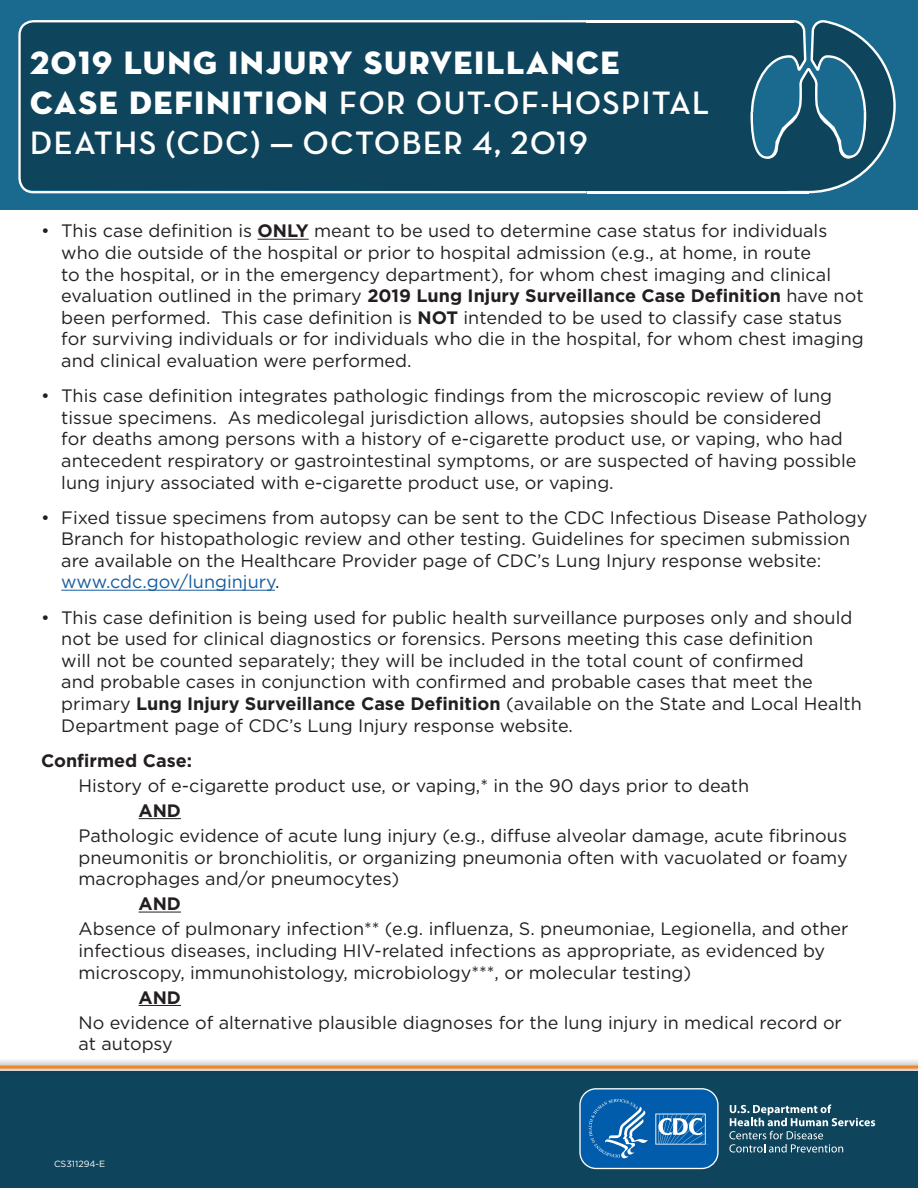
<style>
.page{position:relative;width:918px;height:1188px;background:#fff}
.page>*{position:absolute;margin:0;border:0;box-sizing:border-box;transform-origin:0 0}
.t1{font:700 33px/39.6px "Neutraface Display";letter-spacing:.05em;color:#fff}
.t2{font:18px/21.6px "Gotham";color:#231f20}
.t3{font:700 18px "Gotham";color:#231f20}
.t4{font:9px "Gotham";color:#fff}
.s1{font-family:"Neutraface Display Titling";font-weight:400}
.s2{font-weight:700}
.s3{color:#175d9e}
</style>
<div class="page">
<div style="left:0;top:1071px;width:918px;height:117px;background:#0f455c"></div>
<div style="left:0;top:1058px;width:918px;height:18px;background:#231f20;opacity:.75"></div>
<hr style="left:0;top:1066px;width:918px;height:3px;background:#f58520">
<svg style="left:729px;top:1104px;width:146px;height:49px"></svg>
<svg style="left:579px;top:1088px;width:140px;height:82px;background:#2773b4"></svg>
<div style="left:1px;top:0;width:917px;height:209px;background:#1a6a90"></div>
<div style="left:589px;top:23px;width:160px;height:168px;background:#0f455c"></div>
<hr style="left:587px;top:191px;width:221px;height:2px;background:#fff">
<hr style="left:587px;top:20px;width:207px;height:3px;background:#fff">
<div style="left:18px;top:20px;width:571px;height:174px;background:#0f455c"></div>
<svg style="left:749px;top:20px;width:147px;height:173px"></svg>
<hr style="left:258px;top:239px;width:51px;height:1px;background:#231f20">
<hr style="left:61px;top:590px;width:214px;height:1px;background:#175d9e">
<hr style="left:139px;top:818px;width:42px;height:1px;background:#231f20">
<hr style="left:139px;top:912px;width:42px;height:1px;background:#231f20">
<hr style="left:139px;top:1005px;width:42px;height:1px;background:#231f20">
<h1 class="t1" style="left:30px;top:44px;width:681px"><span class="s1">2019 LUNG INJURY SURVEILLANCE<br>CASE DEFINITION</span> FOR OUT-OF-HOSPITAL<br>DEATHS (CDC) — OCTOBER 4, 2019</h1>
<p class="t2" style="left:61px;top:220px;width:804px;text-indent:-20px">• This case definition is <span class="s2">ONLY</span> meant to be used to determine case status for individuals who die outside of the hospital or prior to hospital admission (e.g., at home, in route<br>to the hospital, or in the emergency department), for whom chest imaging and clinical evaluation outlined in the primary <span class="s2">2019 Lung Injury Surveillance Case Definition</span> have not been performed. This case definition is <span class="s2">NOT</span> intended to be used to classify case status for surviving individuals or for individuals who die in the hospital, for whom chest imaging and clinical evaluation were performed.</p>
<p class="t2" style="left:61px;top:385px;width:797px;text-indent:-20px">• This case definition integrates pathologic findings from the microscopic review of lung tissue specimens. As medicolegal jurisdiction allows, autopsies should be considered<br>for deaths among persons with a history of e-cigarette product use, or vaping, who had antecedent respiratory or gastrointestinal symptoms, or are suspected of having possible lung injury associated with e-cigarette product use, or vaping.</p>
<p class="t2" style="left:61px;top:506px;width:808px;text-indent:-20px">• Fixed tissue specimens from autopsy can be sent to the CDC Infectious Disease Pathology Branch for histopathologic review and other testing. Guidelines for specimen submission are available on the Healthcare Provider page of CDC’s Lung Injury response website: <span class="s3">www.cdc.gov/lunginjury</span>.</p>
<p class="t2" style="left:61px;top:606px;width:802px;text-indent:-20px">• This case definition is being used for public health surveillance purposes only and should not be used for clinical diagnostics or forensics. Persons meeting this case definition<br>will not be counted separately; they will be included in the total count of confirmed<br>and probable cases in conjunction with confirmed and probable cases that meet the primary <span class="s2">Lung Injury Surveillance Case Definition</span> (available on the State and Local Health Department page of CDC’s Lung Injury response website.</p>
<h2 class="t3" style="left:41px;top:748px;width:153px">Confirmed Case:</h2>
<p class="t2" style="left:79px;top:774px;width:672px">History of e-cigarette product use, or vaping,* in the 90 days prior to death</p>
<p class="t3" style="left:139px;top:799px;width:44px">AND</p>
<p class="t2" style="left:79px;top:824px;width:771px;text-align:justify">Pathologic evidence of acute lung injury (e.g., diffuse alveolar damage, acute fibrinous pneumonitis or bronchiolitis, or organizing pneumonia often with vacuolated or foamy macrophages and/or pneumocytes)</p>
<p class="t3" style="left:139px;top:892px;width:44px">AND</p>
<p class="t2" style="left:79px;top:918px;width:771px">Absence of pulmonary infection** (e.g. influenza, S. pneumoniae, Legionella, and other infectious diseases, including HIV-related infections as appropriate, as evidenced by microscopy, immunohistology, microbiology***, or molecular testing)</p>
<p class="t3" style="left:139px;top:985px;width:44px">AND</p>
<p class="t2" style="left:79px;top:1011px;width:765px">No evidence of alternative plausible diagnoses for the lung injury in medical record or at autopsy</p>
<p class="t4" style="left:54px;top:1158px;width:53px">CS311294-E</p>
</div>
